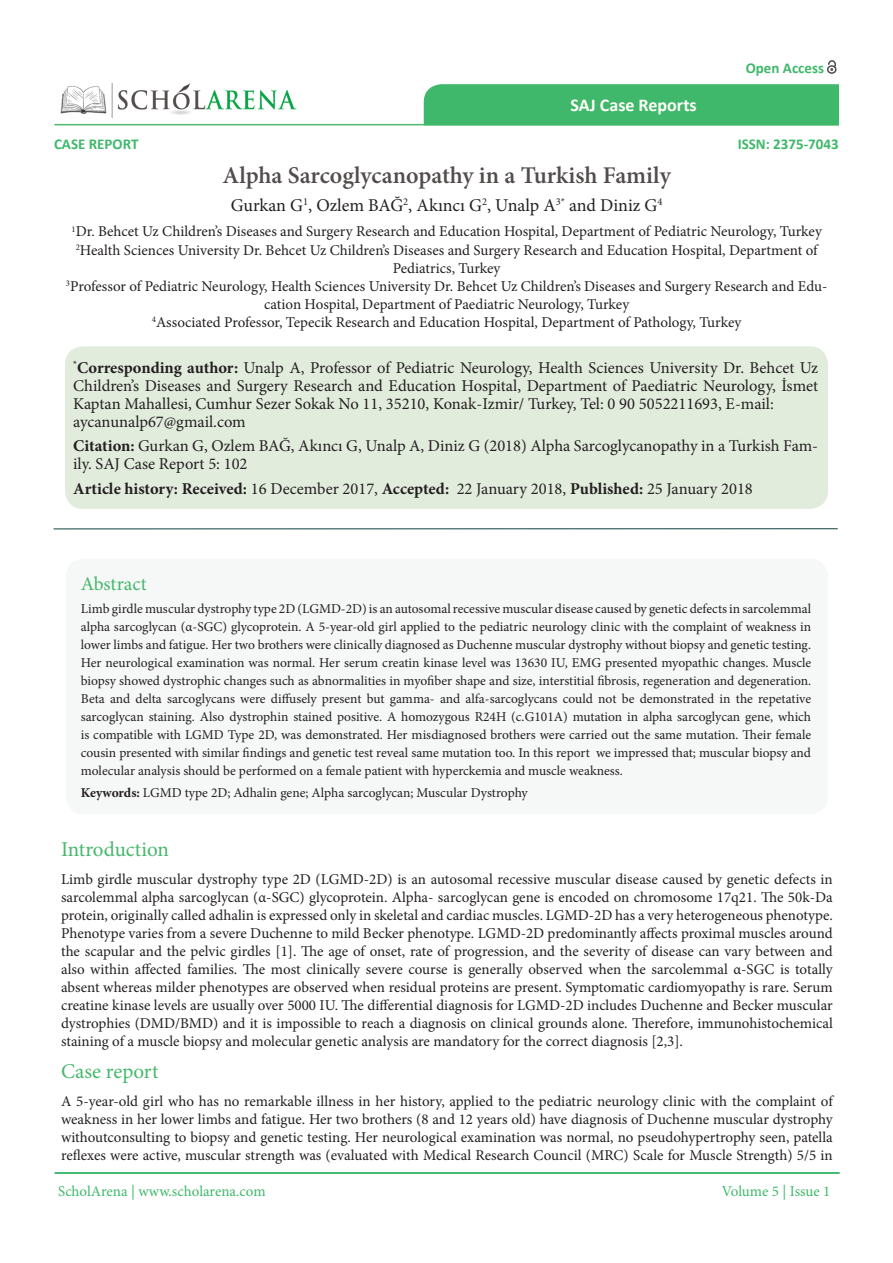
<style>
.page{position:relative;width:893px;height:1263px;background:#fff}
.page>*{position:absolute;margin:0;border:0;box-sizing:border-box;transform-origin:0 0}
.t1{font:600 24px "Minion Pro";color:#524c4c}
.t2{font:21px "Minion Pro";color:#45b86b}
.t3{font:19.5px "Minion Pro";color:#45b86b}
.t4{font:18px "Minion Pro";color:#231f20}
.t5{font:700 18px "Calibri";color:#fffff8}
.t6{font:16.5px/18px "Minion Pro";color:#231f20;text-align:justify}
.t7{font:700 16.5px "Minion Pro";color:#231f20}
.t8{font:15px/18px "Minion Pro";color:#231f20;text-align:justify}
.t9{font:15px "Minion Pro";letter-spacing:-.005em;color:#40b86b}
.t10{font:700 15px "Calibri";color:#40b86b}
.t11{font:13.5px/18px "Minion Pro";color:#231f20;text-align:right}
.t12{font:10.5px "Minion Pro";color:#231f20}
.t13{font:700 9.6px "Minion Pro";color:#231f20}
.t14{font:8.7px "Minion Pro";color:#231f20}
.s1{font-weight:700}
.s2{font-weight:400}
</style>
<div class="page">
<hr style="left:54px;top:528px;width:784px;height:1px;background:#0d433d">
<div style="left:65px;top:346px;width:763px;height:163px;background:#e2ecdd;border-radius:18px"></div>
<div style="left:66px;top:559px;width:762px;height:255px;background:#f6f7f7;border-radius:18px"></div>
<img style="left:60px;top:83px;width:237px;height:34px">
<hr style="left:54px;top:124px;width:785px;height:1px;background:#50b66d">
<svg style="left:54px;top:123px;width:88px;height:3px"></svg>
<hr style="left:55px;top:1172px;width:785px;height:2px;background:#0aa345">
<svg style="left:424px;top:60px;width:415px;height:66px"></svg>
<p class="t10" style="left:54px;top:134px;width:86px">CASE REPORT</p>
<p class="t5" style="left:570px;top:94px;width:128px">SAJ Case Reports</p>
<p class="t1" style="left:223px;top:158px;width:450px">Alpha Sarcoglycanopathy in a Turkish Family</p>
<p class="t12" style="left:303px;top:194px;width:7px">1</p>
<p class="t4" style="left:231px;top:193px;width:326px">Gurkan G , Ozlem BAĞ , Akıncı G , Unalp A</p>
<p class="t12" style="left:556px;top:194px;width:11px">* 3</p>
<p class="t4" style="left:569px;top:193px;width:90px">and Diniz G</p>
<p class="t12" style="left:403px;top:194px;width:7px">2</p>
<p class="t12" style="left:482px;top:194px;width:7px">2</p>
<p class="t12" style="left:657px;top:194px;width:7px">4</p>
<p class="t10" style="left:746px;top:58px;width:80px">Open Access</p>
<p class="t10" style="left:738px;top:134px;width:103px">ISSN: 2375-7043</p>
<p class="t14" style="left:72px;top:223px;width:6px">1</p>
<p class="t8" style="left:76px;top:223px;width:748px">Dr. Behcet Uz Childrens’ Diseases and Surgery Research and Education Hospital, Department of Pediatric Neurology, Turkey</p>
<p class="t14" style="left:76px;top:241px;width:6px">2</p>
<p class="t8" style="left:80px;top:241px;width:739px">Health Sciences University Dr. Behcet Uz Childrens’ Diseases and Surgery Research and Education Hospital, Department of</p>
<p class="t8" style="left:393px;top:259px;width:109px">Pediatrics, Turkey</p>
<p class="t8" style="left:70px;top:277px;width:759px">Professor of Pediatric Neurology, Health Sciences University Dr. Behcet Uz Childrens’ Diseases and Surgery Research and Edu-</p>
<p class="t8" style="left:156px;top:313px;width:587px">Associated Professor, Tepecik Research and Education Hospital, Department of Pathology, Turkey</p>
<p class="t13" style="left:73px;top:357px;width:5px">*</p>
<p class="t6" style="left:73px;top:358px;width:746px"><span class="s1">Corresponding author:</span> Unalp A, Professor of Pediatric Neurology, Health Sciences University Dr. Behcet Uz Childrens’ Diseases and Surgery Research and Education Hospital, Department of Paediatric Neurology, İsmet Kaptan Mahallesi, Cumhur Sezer Sokak No 11, 35210, Konak-Izmir/ Turkey, Tel 0: 90 5052211693, -E mail:</p>
<p class="t6" style="left:73px;top:412px;width:174px">aycanunalp67@gmail.com</p>
<p class="t6" style="left:73px;top:455px;width:176px">ily. SAJ Case Report 5: 102</p>
<p class="t14" style="left:66px;top:277px;width:6px">3</p>
<p class="t8" style="left:264px;top:295px;width:366px">cation Hospital, Department of Paediatric Neurology, Turkey</p>
<p class="t14" style="left:152px;top:313px;width:6px">4</p>
<p class="t6" style="left:73px;top:437px;width:746px"><span class="s1">Citation:</span> Gurkan G, Ozlem BAĞ, Akıncı G, Unalp A, Diniz G (2018) Alpha Sarcoglycanopathy in a Turkish Fam-</p>
<p class="t7" style="left:73px;top:477px;width:378px">Article history: Received: <span class="s2">16 December 2017,</span> Accepted:</p>
<p class="t6" style="left:457px;top:480px;width:298px">22 January 2018, <span class="s1">Published:</span> 25 January 2018</p>
<p class="t3" style="left:81px;top:571px;width:68px">Abstract</p>
<p class="t11" style="left:81px;top:599px;width:732px">Limb girdle muscular dystrophy type D2 (LGMD-2D) is an autosomal recessive muscular disease caused by genetic defects in sarcolemmal alpha sarcoglycan ( -α SGC) glycoprotein A. 5-year-old girl applied to the pediatric neurology clinic with the complaint of weakness in lower limbs and fatigue. Her two brothers were clinically diagnosed as Duchenne muscular dystrophy without biopsy and genetic testing.<br>Her neurological examination was normal. Her serum creatin kinase level was 13630 IU, EMG presented myopathic changes. Muscle biopsy showed dystrophic changes such as abnormalities in myofiber shape and size, interstitial fibrosis, regeneration and degeneration.<br>Beta and delta sarcoglycans were diffusely present but gamma- and alfa-sarcoglycans could not be demonstrated in the repetative sarcoglycan staining. Also dystrophin stained positive A. homozygous R24H ( G.c 101A) mutation in alpha sarcoglycan gene, which is compatible with LGMD Type D2 , was demonstrated. Her misdiagnosed brothers were carried out the same mutation. Their female we impressed that; muscular biopsy and</p>
<p class="t11" style="left:81px;top:743px;width:543px;text-align:left">cousin presented with similar findings and genetic test reveal same mutation too In. this report molecular analysis should be performed on a female patient with hyperckemia and muscle weakness.</p>
<p class="t11" style="left:81px;top:784px;width:448px"><span class="s1">Keywords:</span> LGMD type D2 ; Adhalin gene; Alpha sarcoglycan; Muscular Dystrophy</p>
<p class="t2" style="left:61px;top:835px;width:109px">Introduction</p>
<p class="t8" style="left:61px;top:870px;width:773px">Limb girdle muscular dystrophy type D2 (LGMD-2D) is an autosomal recessive muscular disease caused by genetic defects in sarcolemmal alpha sarcoglycan ( -α SGC) glycoprotein. Alpha- sarcoglycan gene is encoded on chromosome 17q21. The 50 -k Da protein, originally called adhalin is expressed only in skeletal and cardiac muscles. LGMD-2D has a very heterogeneous phenotype.<br>Phenotype varies from a severe Duchenne to mild Becker phenotype. LGMD-2D predominantly affects proximal muscles around the scapular and the pelvic girdles [ .]1 The age of onset, rate of progression, and the severity of disease can vary between and also within affected families. The most clinically severe course is generally observed when the sarcolemmal -α SGC is totally absent whereas milder phenotypes are observed when residual proteins are present. Symptomatic cardiomyopathy is rare. Serum creatine kinase levels are usually over 5000 IU. The differential diagnosis for LGMD-2D includes Duchenne and Becker muscular dystrophies (DMD/BMD) and isit impossible to reach a diagnosis on clinical grounds alone. Therefore, immunohistochemical staining of a muscle biopsy and molecular genetic analysis are mandatory for the correct diagnosis ]2,3 .[</p>
<p class="t2" style="left:61px;top:1057px;width:99px">Case report</p>
<p class="t8" style="left:61px;top:1092px;width:773px">A 5-year-old girl who has no remarkable illness in her history, applied to the pediatric neurology clinic with the complaint of weakness in her lower limbs and fatigue. Her two brothers (8 and 12 years old) have diagnosis of Duchenne muscular dystrophy withoutconsulting to biopsy and genetic testing. Her neurological examination was normal, no pseudohypertrophy seen, patella reflexes were active, muscular strength was (evaluated with Medical Research Council (MRC) Scale for Muscle Strength) 5/5 in</p>
<p class="t9" style="left:58px;top:1181px;width:209px">ScholArena | www.scholarena.com</p>
<p class="t9" style="left:722px;top:1181px;width:110px">Volume 5 | Issue 1</p>
</div>
